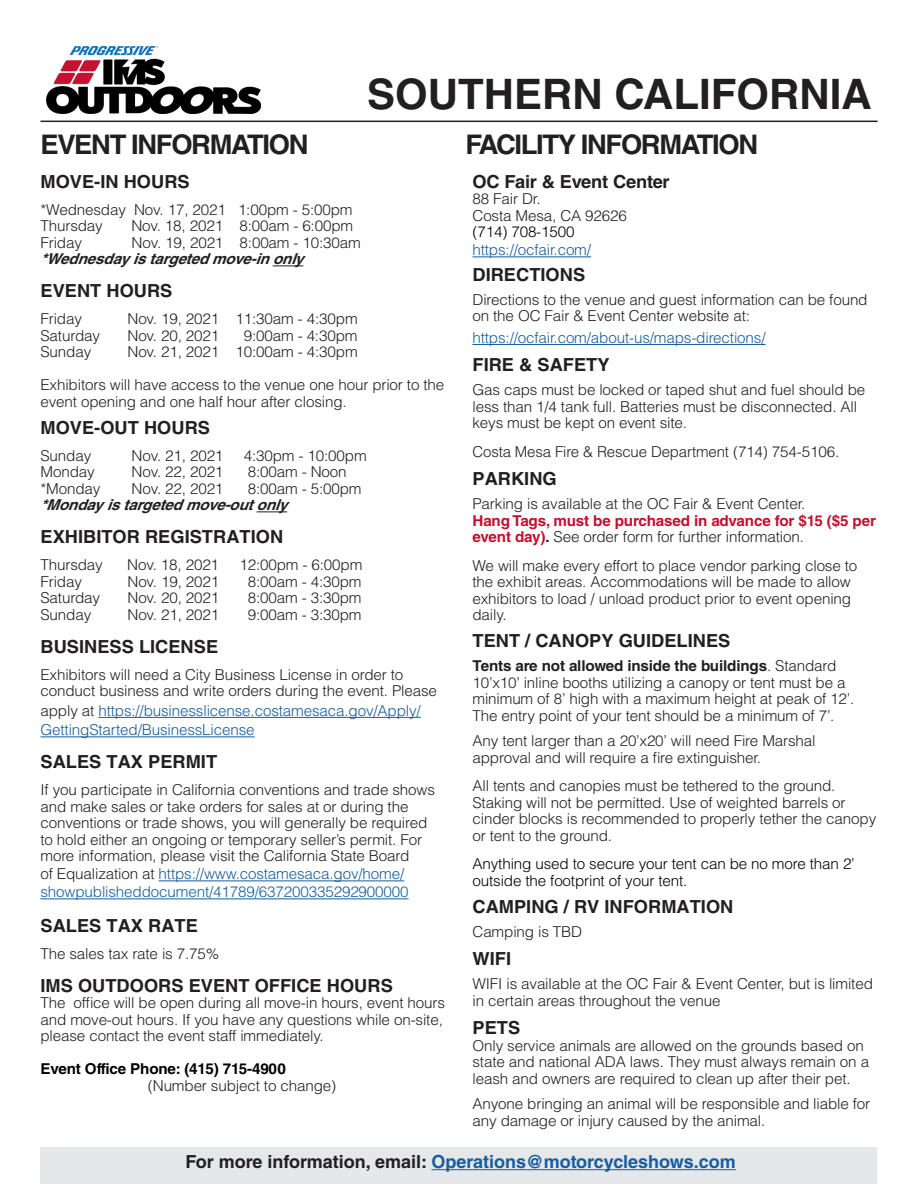
<style>
.page{position:relative;width:918px;height:1188px;background:#fff}
.page>*{position:absolute;margin:0;border:0;box-sizing:border-box;transform-origin:0 0}
.t1{font:700 42px "Helvetica LT Std";color:#231f20}
.t2{font:700 27px "Helvetica LT Std";letter-spacing:-.05em;color:#231f20}
.t3{font:700 18px "Helvetica LT Std";color:#231f20}
.t4{font:700 18px "Helvetica LT Std";color:#175d9e}
.t5{font:300 15px/16.5px "Helvetica LT Std";letter-spacing:-.01em;color:#231f20}
.t6{font:300 15px/19.5px "Helvetica LT Std";letter-spacing:-.01em;color:#175d9e}
.t7{font:700 15px/16.5px "Helvetica LT Std";letter-spacing:-.01em;color:#c3102f}
.t8{font:300 15px/16.5px "Helvetica LT Std";letter-spacing:-.01em;color:#000}
.t9{font:italic 700 15px "Helvetica LT Std";color:#231f20}
.t10{font:700 15px "Helvetica LT Std";letter-spacing:-.01em;color:#000}
.s1{color:#231f20}
.s2{font-weight:300;color:#231f20}
.s3{font-weight:700}
</style>
<div class="page">
<hr style="left:40px;top:121px;width:838px;height:1px;background:#231f20">
<hr style="left:273px;top:266px;width:30px;height:1px;background:#231f20">
<hr style="left:257px;top:512px;width:30px;height:1px;background:#231f20">
<hr style="left:98px;top:717px;width:323px;height:1px;background:#175d9e">
<hr style="left:40px;top:737px;width:215px;height:1px;background:#175d9e">
<hr style="left:159px;top:881px;width:245px;height:1px;background:#175d9e">
<hr style="left:40px;top:899px;width:369px;height:1px;background:#175d9e">
<hr style="left:472px;top:257px;width:119px;height:1px;background:#175d9e">
<hr style="left:472px;top:344px;width:294px;height:1px;background:#175d9e">
<img style="left:46px;top:46px;width:214px;height:67px">
<div style="left:40px;top:1148px;width:838px;height:36px;background:#e6e7e9"></div>
<hr style="left:431px;top:1169px;width:305px;height:1px;background:#175d9e">
<p class="t1" style="left:367px;top:69px;width:506px">SOUTHERN CALIFORNIA</p>
<p class="t2" style="left:40px;top:129px;width:270px">EVENT INFORMATION</p>
<p class="t3" style="left:40px;top:171px;width:151px">MOVE-IN HOURS</p>
<p class="t5" style="left:40px;top:201px;width:314px">*Wednesday Nov. 17, 2021 1:00pm - 5:00pm</p>
<p class="t5" style="left:40px;top:218px;width:64px">Thursday</p>
<p class="t5" style="left:131px;top:218px;width:223px">Nov. 18, 2021 8:00am - 6:00pm</p>
<p class="t5" style="left:40px;top:234px;width:43px">Friday</p>
<p class="t5" style="left:132px;top:234px;width:231px">Nov. 19, 2021 8:00am - 10:30am</p>
<p class="t9" style="left:40px;top:250px;width:271px">*Wednesdayistargetedmove-inonly</p>
<p class="t3" style="left:40px;top:280px;width:134px">EVENT HOURS</p>
<p class="t5" style="left:40px;top:311px;width:43px">Friday</p>
<p class="t5" style="left:127px;top:311px;width:232px">Nov. 19, 2021 11:30am - 4:30pm</p>
<p class="t5" style="left:40px;top:327px;width:61px">Saturday</p>
<p class="t5" style="left:127px;top:327px;width:93px">Nov. 20, 2021</p>
<p class="t5" style="left:244px;top:327px;width:115px">9:00am - 4:30pm</p>
<p class="t5" style="left:40px;top:344px;width:52px">Sunday</p>
<p class="t5" style="left:127px;top:344px;width:232px">Nov. 21, 2021 10:00am - 4:30pm</p>
<p class="t5" style="left:40px;top:377px;width:405px">Exhibitors will have access to the venue one hour prior to the event opening and one half hour after closing.</p>
<p class="t3" style="left:40px;top:417px;width:171px">MOVE-OUT HOURS</p>
<p class="t5" style="left:40px;top:447px;width:52px">Sunday</p>
<p class="t5" style="left:132px;top:447px;width:93px">Nov. 21, 2021</p>
<p class="t5" style="left:244px;top:447px;width:124px">4:30pm - 10:00pm</p>
<p class="t5" style="left:40px;top:464px;width:56px">Monday</p>
<p class="t5" style="left:132px;top:464px;width:93px">Nov. 22, 2021</p>
<p class="t5" style="left:248px;top:464px;width:100px">8:00am - Noon</p>
<p class="t5" style="left:40px;top:480px;width:62px">*Monday</p>
<p class="t5" style="left:132px;top:480px;width:93px">Nov. 22, 2021</p>
<p class="t5" style="left:248px;top:480px;width:115px">8:00am - 5:00pm</p>
<p class="t9" style="left:40px;top:496px;width:255px">*Mondayistargetedmove-outonly</p>
<p class="t3" style="left:40px;top:526px;width:244px">EXHIBITOR REGISTRATION</p>
<p class="t5" style="left:40px;top:557px;width:64px">Thursday</p>
<p class="t5" style="left:127px;top:557px;width:93px">Nov. 18, 2021</p>
<p class="t5" style="left:239px;top:557px;width:124px">12:00pm - 6:00pm</p>
<p class="t5" style="left:40px;top:573px;width:43px">Friday</p>
<p class="t5" style="left:127px;top:573px;width:93px">Nov. 19, 2021</p>
<p class="t5" style="left:248px;top:573px;width:115px">8:00am - 4:30pm</p>
<p class="t5" style="left:40px;top:590px;width:61px">Saturday</p>
<p class="t5" style="left:127px;top:590px;width:93px">Nov. 20, 2021</p>
<p class="t5" style="left:248px;top:590px;width:115px">8:00am - 3:30pm</p>
<p class="t5" style="left:40px;top:606px;width:52px">Sunday</p>
<p class="t5" style="left:127px;top:606px;width:93px">Nov. 21, 2021</p>
<p class="t5" style="left:248px;top:606px;width:115px">9:00am - 3:30pm</p>
<p class="t3" style="left:40px;top:636px;width:179px">BUSINESS LICENSE</p>
<p class="t5" style="left:40px;top:666px;width:398px">Exhibitors will need a City Business License in order to conduct business and write orders during the event. Please</p>
<p class="t6" style="left:40px;top:701px;width:382px"><span class="s1">apply at</span> https://businesslicense.costamesaca.gov/Apply/<br>GettingStarted/BusinessLicense</p>
<p class="t3" style="left:40px;top:751px;width:178px">SALES TAX PERMIT</p>
<p class="t5" style="left:40px;top:782px;width:396px">If you participate in California conventions and trade shows and make sales or take orders for sales at or during the conventions or trade shows, you will generally be required to hold either an ongoing or temporary seller’s permit. For more information, please visit the California State Board</p>
<p class="t6" style="left:40px;top:865px;width:370px;line-height:18px"><span class="s1">of Equalization at</span> https://www.costamesaca.gov/home/ showpublisheddocument/41789/637200335292900000</p>
<p class="t3" style="left:40px;top:915px;width:159px">SALES TAX RATE</p>
<p class="t5" style="left:40px;top:945px;width:180px">The sales tax rate is 7.75%</p>
<p class="t3" style="left:40px;top:975px;width:354px">IMS OUTDOORS EVENT OFFICE HOURS</p>
<p class="t5" style="left:40px;top:995px;width:406px">The office will be open during all move-in hours, event hours and move-out hours. If you have any questions while on-site, please contact the event staff immediately.</p>
<p class="t10" style="left:40px;top:1060px;width:247px">Event Office Phone: (415) 715-4900</p>
<p class="t5" style="left:148px;top:1077px;width:190px">(Number subject to change)</p>
<p class="t2" style="left:466px;top:129px;width:294px">FACILITY INFORMATION</p>
<p class="t3" style="left:472px;top:171px;width:199px">OC Fair &amp; Event Center</p>
<p class="t5" style="left:472px;top:191px;width:156px">88 Fair Dr.<br>Costa Mesa, CA 92626</p>
<p class="t8" style="left:472px;top:224px;width:104px">(714) 708-1500</p>
<p class="t6" style="left:472px;top:240px;width:120px">https://ocfair.com/</p>
<p class="t3" style="left:472px;top:264px;width:114px">DIRECTIONS</p>
<p class="t5" style="left:472px;top:291px;width:397px">Directions to the venue and guest information can be found on the OC Fair &amp; Event Center website at:</p>
<p class="t6" style="left:472px;top:328px;width:295px">https://ocfair.com/about-us/maps-directions/</p>
<p class="t3" style="left:472px;top:354px;width:139px">FIRE &amp; SAFETY</p>
<p class="t5" style="left:472px;top:382px;width:394px">Gas caps must be locked or taped shut and fuel should be less than 1/4 tank full. Batteries must be disconnected. All keys must be kept on event site.</p>
<p class="t5" style="left:472px;top:443px;width:368px">Costa Mesa Fire &amp; Rescue Department (714) 754-5106.</p>
<p class="t3" style="left:472px;top:468px;width:86px">PARKING</p>
<p class="t5" style="left:472px;top:496px;width:334px">Parking is available at the OC Fair &amp; Event Center.</p>
<p class="t7" style="left:472px;top:512px;width:405px">Hang Tags, must be purchased in advance for $15 ($5 per event day)<span class="s1">.</span> <span class="s2">See order form for further information.</span></p>
<p class="t5" style="left:472px;top:557px;width:386px">We will make every effort to place vendor parking close to the exhibit areas. Accommodations will be made to allow exhibitors to load / unload product prior to event opening daily.</p>
<p class="t3" style="left:472px;top:630px;width:259px">TENT / CANOPY GUIDELINES</p>
<p class="t5" style="left:472px;top:658px;width:383px"><span class="s3">Tents are not allowed inside the buildings</span>. Standard 10’x10’ inline booths utilizing a canopy or tent must be a minimum of 8’ high with a maximum height at peak of 12’.<br>The entry point of your tent should be a minimum of 7’.</p>
<p class="t5" style="left:472px;top:733px;width:345px">Any tent larger than a 20’x20’ will need Fire Marshal approval and will require a fire extinguisher.</p>
<p class="t5" style="left:472px;top:778px;width:405px">All tents and canopies must be tethered to the ground.<br>Staking will not be permitted. Use of weighted barrels or cinder blocks is recommended to properly tether the canopy or tent to the ground.</p>
<p class="t8" style="left:472px;top:856px;width:384px">Anything used to secure your tent can be no more than 2’ outside the footprint of your tent.</p>
<p class="t3" style="left:472px;top:896px;width:262px">CAMPING / RV INFORMATION</p>
<p class="t5" style="left:472px;top:923px;width:111px">Camping is TBD</p>
<p class="t3" style="left:472px;top:948px;width:40px">WIFI</p>
<p class="t5" style="left:472px;top:976px;width:402px">WIFI is available at the OC Fair &amp; Event Center, but is limited in certain areas throughout the venue</p>
<p class="t3" style="left:472px;top:1017px;width:49px">PETS</p>
<p class="t5" style="left:472px;top:1037px;width:398px">Only service animals are allowed on the grounds based on state and national ADA laws. They must always remain on a leash and owners are required to clean up after their pet.</p>
<p class="t5" style="left:472px;top:1096px;width:399px">Anyone bringing an animal will be responsible and liable for any damage or injury caused by the animal.</p>
<p class="t4" style="left:185px;top:1151px;width:552px"><span class="s1">For more information, email:</span> Operations@motorcycleshows.com</p>
</div>
